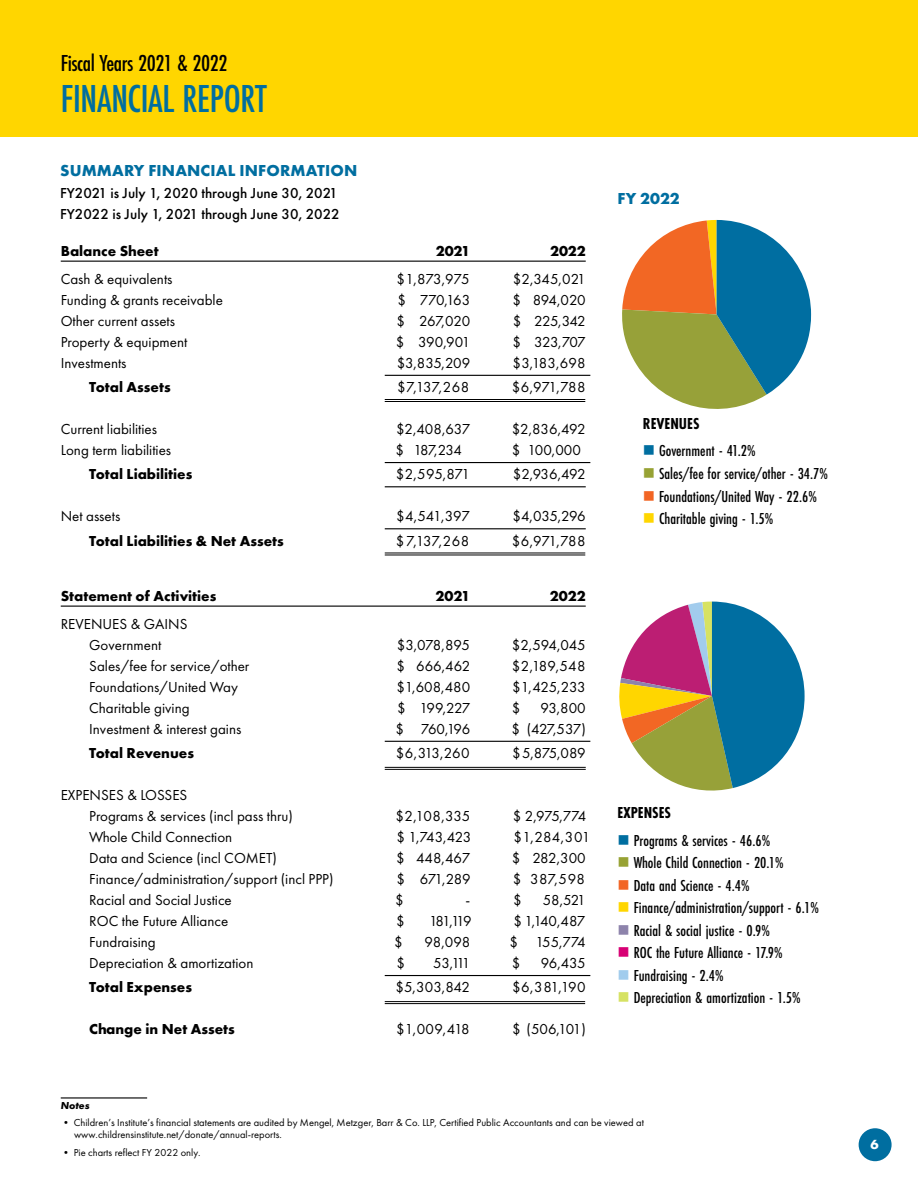
<style>
.page{position:relative;width:918px;height:1188px;background:#fff}
.page>*{position:absolute;margin:0;border:0;box-sizing:border-box;transform-origin:0 0}
.t1{font:500 40.5px "Futura PT Cond";letter-spacing:-.01em;color:#006ea0}
.t2{font:500 24px "Futura PT Cond";letter-spacing:-.02em;color:#000}
.t3{font:500 16.5px "Futura PT Cond";color:#000}
.t4{font:700 16.5px "Futura PT";letter-spacing:.01em;color:#006ea0}
.t5{font:700 16.5px "Futura PT Cond";color:#000}
.t6{font:15px/21px "Futura PT";color:#000;text-align:center}
.t7{font:700 15px "Futura PT";color:#000}
.t8{font:500 15px/21.3px "Futura PT";color:#000}
.t9{font:700 13.8px "Futura PT";color:#fff}
.t10{font:10.5px/12px "Futura PT";color:#000}
.t11{font:italic 700 10.5px "Futura PT";color:#000}
.s1{color:#fff}
.s2{color:#006ea0}
.s3{color:#97a234}
.s4{color:#f26524}
.s5{color:#ffd600}
.s6{color:#8d83ab}
.s7{color:#d70074}
.s8{color:#a1cced}
.s9{color:#d6e263}
</style>
<div class="page">
<div style="left:0;top:0;width:918px;height:136px;background:#ffd600"></div>
<hr style="left:61px;top:1097px;width:86px;height:2px;background:#000">
<hr style="left:61px;top:261px;width:525px;height:1px;background:#000">
<hr style="left:385px;top:375px;width:205px;height:1px;background:#000">
<hr style="left:385px;top:399px;width:200px;height:1px;background:#000">
<hr style="left:385px;top:401px;width:200px;height:1px;background:#000">
<hr style="left:385px;top:462px;width:205px;height:1px;background:#000">
<hr style="left:385px;top:486px;width:201px;height:1px;background:#000">
<hr style="left:385px;top:528px;width:201px;height:1px;background:#000">
<hr style="left:385px;top:552px;width:200px;height:1px;background:#000">
<hr style="left:385px;top:554px;width:200px;height:1px;background:#000">
<hr style="left:61px;top:606px;width:525px;height:1px;background:#000">
<hr style="left:385px;top:741px;width:205px;height:1px;background:#000">
<hr style="left:385px;top:767px;width:201px;height:1px;background:#000">
<hr style="left:385px;top:769px;width:201px;height:1px;background:#000">
<hr style="left:385px;top:975px;width:205px;height:1px;background:#000">
<hr style="left:385px;top:1001px;width:200px;height:1px;background:#000">
<hr style="left:385px;top:1003px;width:200px;height:1px;background:#000">
<div style="left:859px;top:1128px;width:33px;height:33px;background:#006ea0;border-radius:50%"></div>
<svg style="left:619px;top:602px;width:186px;height:189px"></svg>
<svg style="left:622px;top:220px;width:189px;height:189px"></svg>
<h2 class="t2" style="left:61px;top:49px;width:168px">Fiscal Years 2021 &amp; 2022</h2>
<h1 class="t1" style="left:61px;top:75px;width:207px">FINANCIAL REPORT</h1>
<p class="t4" style="left:60px;top:160px;width:299px">SUMMARY FINANCIAL INFORMATION</p>
<p class="t8" style="left:60px;top:182px;width:281px">FY2021 is July 1, 2020 through June 30, 2021<br>FY2022 is July 1, 2021 through June 30, 2022</p>
<p class="t7" style="left:61px;top:242px;width:99px">Balance Sheet</p>
<p class="t7" style="left:436px;top:242px;width:36px">2021</p>
<p class="t7" style="left:550px;top:242px;width:37px">2022</p>
<p class="t6" style="left:61px;top:268px;width:113px">Cash &amp; equivalents</p>
<p class="t6" style="left:397px;top:268px;width:75px">$1,873,975</p>
<p class="t6" style="left:513px;top:268px;width:75px">$2,345,021</p>
<p class="t6" style="left:61px;top:289px;width:164px">Funding &amp; grants receivable</p>
<p class="t6" style="left:397px;top:289px;width:74px">$ 770,163</p>
<p class="t6" style="left:513px;top:289px;width:75px">$ 894,020</p>
<p class="t6" style="left:61px;top:310px;width:116px">Other current assets</p>
<p class="t6" style="left:397px;top:310px;width:75px">$ 267,020</p>
<p class="t6" style="left:513px;top:310px;width:74px">$ 225,342</p>
<p class="t6" style="left:61px;top:331px;width:128px">Property &amp; equipment</p>
<p class="t6" style="left:396px;top:331px;width:76px">$ 390,901</p>
<p class="t6" style="left:512px;top:331px;width:75px">$ 323,707</p>
<p class="t6" style="left:61px;top:352px;width:67px">Investments</p>
<p class="t6" style="left:397px;top:352px;width:75px">$3,835,209</p>
<p class="t6" style="left:513px;top:352px;width:75px">$3,183,698</p>
<p class="t7" style="left:89px;top:378px;width:83px">Total Assets</p>
<p class="t6" style="left:397px;top:377px;width:74px">$7,137,268</p>
<p class="t6" style="left:512px;top:377px;width:75px">$6,971,788</p>
<p class="t6" style="left:61px;top:419px;width:98px">Current liabilities</p>
<p class="t6" style="left:396px;top:419px;width:76px">$2,408,637</p>
<p class="t6" style="left:512px;top:419px;width:76px">$2,836,492</p>
<p class="t6" style="left:61px;top:440px;width:112px">Long term liabilities</p>
<p class="t6" style="left:396px;top:440px;width:76px">$ 187,234 <span class="s1">-</span></p>
<p class="t6" style="left:512px;top:440px;width:75px">$ 100,000<span class="s1">-</span></p>
<p class="t7" style="left:89px;top:465px;width:105px">Total Liabilities</p>
<p class="t6" style="left:396px;top:464px;width:76px">$2,595,871</p>
<p class="t6" style="left:513px;top:464px;width:74px">$2,936,492</p>
<p class="t6" style="left:61px;top:506px;width:61px">Net assets</p>
<p class="t6" style="left:396px;top:506px;width:75px">$4,541,397</p>
<p class="t6" style="left:513px;top:506px;width:75px">$4,035,296</p>
<p class="t7" style="left:89px;top:531px;width:196px">Total Liabilities &amp; Net Assets</p>
<p class="t6" style="left:396px;top:530px;width:75px">$ 7,137,268</p>
<p class="t6" style="left:512px;top:530px;width:75px">$6,971,788</p>
<p class="t7" style="left:61px;top:587px;width:157px">Statement of Activities</p>
<p class="t7" style="left:436px;top:587px;width:36px">2021</p>
<p class="t7" style="left:550px;top:587px;width:37px">2022</p>
<p class="t6" style="left:61px;top:613px;width:128px">REVENUES &amp; GAINS<br>Government</p>
<p class="t6" style="left:397px;top:634px;width:75px">$3,078,895</p>
<p class="t6" style="left:512px;top:634px;width:75px">$2,594,045</p>
<p class="t6" style="left:89px;top:655px;width:162px">Sales/fee for service/other</p>
<p class="t6" style="left:397px;top:655px;width:75px">$ 666,462</p>
<p class="t6" style="left:512px;top:655px;width:75px">$2,189,548</p>
<p class="t6" style="left:89px;top:676px;width:150px">Foundations/United Way</p>
<p class="t6" style="left:396px;top:676px;width:75px">$1,608,480</p>
<p class="t6" style="left:512px;top:676px;width:75px">$1,425,233</p>
<p class="t6" style="left:89px;top:697px;width:102px">Charitable giving</p>
<p class="t6" style="left:397px;top:697px;width:75px">$ 199,227</p>
<p class="t6" style="left:512px;top:697px;width:10px">$</p>
<p class="t6" style="left:541px;top:697px;width:47px">93,800</p>
<p class="t6" style="left:89px;top:718px;width:154px">Investment &amp; interest gains</p>
<p class="t6" style="left:396px;top:718px;width:76px">$ 760,196</p>
<p class="t6" style="left:511px;top:718px;width:76px">$ (427,537)</p>
<p class="t7" style="left:89px;top:744px;width:106px">Total Revenues</p>
<p class="t6" style="left:396px;top:743px;width:75px">$6,313,260</p>
<p class="t6" style="left:512px;top:743px;width:75px">$5,875,089</p>
<p class="t6" style="left:89px;top:785px;width:205px;text-align:left;text-indent:-28px">EXPENSES &amp; LOSSES<br>Programs &amp; services (incl pass thru)</p>
<p class="t6" style="left:395px;top:806px;width:76px">$2,108,335</p>
<p class="t6" style="left:513px;top:806px;width:75px">$ 2,975,774</p>
<p class="t6" style="left:89px;top:827px;width:145px">Whole Child Connection</p>
<p class="t6" style="left:397px;top:827px;width:76px">$ 1,743,423</p>
<p class="t6" style="left:513px;top:827px;width:78px">$1,284,301</p>
<p class="t6" style="left:89px;top:848px;width:189px">Data and Science (incl COMET)</p>
<p class="t6" style="left:396px;top:848px;width:76px">$ 448,467</p>
<p class="t6" style="left:512px;top:848px;width:75px">$ 282,300</p>
<p class="t6" style="left:89px;top:869px;width:246px">Finance/administration/support (incl PPP)</p>
<p class="t6" style="left:396px;top:869px;width:76px">$ 671,289</p>
<p class="t6" style="left:513px;top:869px;width:74px">$ 387,598</p>
<p class="t6" style="left:89px;top:890px;width:144px">Racial and Social Justice</p>
<p class="t6" style="left:395px;top:890px;width:10px">$</p>
<p class="t6" style="left:465px;top:890px;width:6px">-</p>
<p class="t6" style="left:513px;top:890px;width:10px">$</p>
<p class="t6" style="left:543px;top:890px;width:45px">58,521</p>
<p class="t6" style="left:89px;top:911px;width:141px">ROC the Future Alliance</p>
<p class="t6" style="left:396px;top:911px;width:10px">$</p>
<p class="t6" style="left:429px;top:911px;width:44px">181,119</p>
<p class="t6" style="left:514px;top:911px;width:73px">$ 1,140,487</p>
<p class="t6" style="left:89px;top:932px;width:68px">Fundraising</p>
<p class="t6" style="left:394px;top:932px;width:10px">$</p>
<p class="t6" style="left:425px;top:932px;width:47px">98,098</p>
<p class="t6" style="left:510px;top:932px;width:78px">$ 155,774</p>
<p class="t6" style="left:89px;top:953px;width:166px">Depreciation &amp; amortization</p>
<p class="t6" style="left:397px;top:953px;width:10px">$</p>
<p class="t6" style="left:433px;top:953px;width:39px">53,111</p>
<p class="t6" style="left:512px;top:953px;width:10px">$</p>
<p class="t6" style="left:541px;top:953px;width:47px">96,435</p>
<p class="t7" style="left:89px;top:978px;width:104px">Total Expenses</p>
<p class="t6" style="left:395px;top:977px;width:76px">$5,303,842</p>
<p class="t6" style="left:512px;top:977px;width:75px">$6,381,190</p>
<p class="t7" style="left:89px;top:1020px;width:147px">Change in Net Assets</p>
<p class="t6" style="left:396px;top:1019px;width:75px">$1,009,418</p>
<p class="t6" style="left:512px;top:1019px;width:75px">$ (506,101)</p>
<p class="t4" style="left:618px;top:188px;width:64px">FY 2022</p>
<p class="t5" style="left:643px;top:414px;width:58px">REVENUES</p>
<p class="t3" style="left:643px;top:441px;width:114px"><span class="s2">■</span> Government - 41.2%</p>
<p class="t3" style="left:643px;top:464px;width:187px"><span class="s3">■</span> Sales/fee for service/other - 34.7%</p>
<p class="t3" style="left:643px;top:486px;width:176px"><span class="s4">■</span> Foundations/United Way - 22.6%</p>
<p class="t3" style="left:643px;top:509px;width:132px"><span class="s5">■</span> Charitable giving - 1.5%</p>
<p class="t5" style="left:618px;top:803px;width:55px">EXPENSES</p>
<p class="t3" style="left:618px;top:830px;width:154px"><span class="s2">■</span> Programs &amp; services - 46.6%</p>
<p class="t3" style="left:618px;top:853px;width:168px"><span class="s3">■</span> Whole Child Connection - 20.1%</p>
<p class="t3" style="left:618px;top:875px;width:134px"><span class="s4">■</span> Data and Science - 4.4%</p>
<p class="t3" style="left:618px;top:898px;width:203px"><span class="s5">■</span> Finance/administration/support - 6.1%</p>
<p class="t3" style="left:618px;top:920px;width:154px"><span class="s6">■</span> Racial &amp; social justice - 0.9%</p>
<p class="t3" style="left:618px;top:943px;width:167px"><span class="s7">■</span> ROC the Future Alliance - 17.9%</p>
<p class="t3" style="left:618px;top:965px;width:108px"><span class="s8">■</span> Fundraising - 2.4%</p>
<p class="t3" style="left:618px;top:988px;width:185px"><span class="s9">■</span> Depreciation &amp; amortization - 1.5%</p>
<p class="t11" style="left:61px;top:1099px;width:31px">Notes</p>
<p class="t10" style="left:74px;top:1117px;width:571px;text-indent:-13px">• Children’s Institute’s financial statements are audited by Mengel, Metzger, Barr &amp; Co. LLP, Certified Public Accountants and can be viewed at www.childrensinstitute.net/donate/annual-reports.</p>
<p class="t10" style="left:61px;top:1146px;width:141px">• Pie charts reflect FY 2022 only.</p>
<p class="t9" style="left:871px;top:1136px;width:10px">6</p>
</div>
